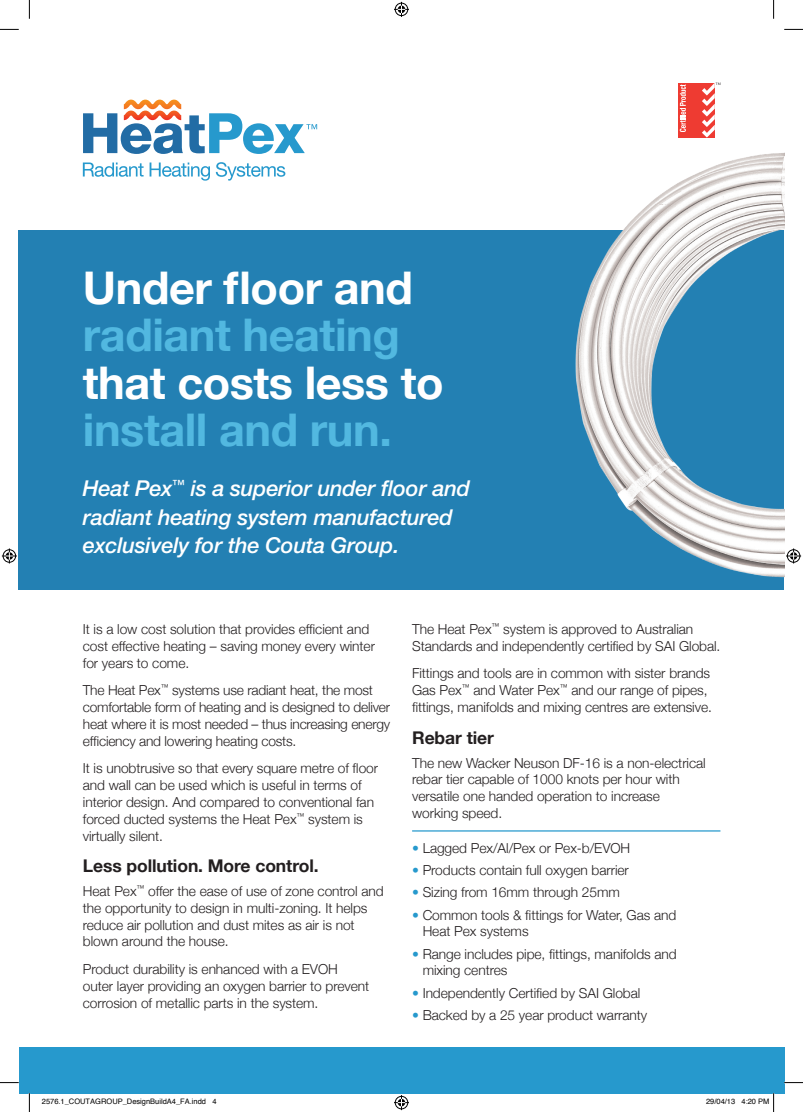
<style>
.page{position:relative;width:803px;height:1112px;background:#fff}
.page>*{position:absolute;margin:0;border:0;box-sizing:border-box;transform-origin:0 0}
.t1{font:700 45px "Helvetica Neue";letter-spacing:-.01em;color:#fff}
.t2{font:700 45px "Helvetica Neue";letter-spacing:-.01em;color:#52b8e0}
.t3{font:italic 500 21.88px/28.8px "Helvetica Neue";letter-spacing:-.01em;color:#fff}
.t4{font:700 17.5px "Helvetica Neue";letter-spacing:-.005em;color:#231f20}
.t5{font:300 13.75px/16.9px "Helvetica Neue";letter-spacing:-.005em;color:#231f20}
.t6{font:7.5px "Helvetica";color:#000}
.s1{color:#2699cd}
</style>
<div class="page">
<div style="left:19px;top:1046px;width:765px;height:46px;background:#2699cd"></div>
<svg style="left:83px;top:100px;width:234px;height:54px"></svg>
<svg style="left:83px;top:162px;width:61px;height:15px"></svg>
<svg style="left:150px;top:162px;width:60px;height:19px"></svg>
<svg style="left:216px;top:162px;width:69px;height:18px"></svg>
<div style="left:19px;top:230px;width:765px;height:359px;background:#2380b3"></div>
<hr style="left:412px;top:830px;width:308px;height:1px;background:#2699cd">
<div style="left:678px;top:83px;width:37px;height:54px;background:#ee3b32"></div>
<svg style="left:680px;top:85px;width:6px;height:44px"></svg>
<svg style="left:702px;top:83px;width:18px;height:46px"></svg>
<img style="left:575px;top:129px;width:209px;height:449px">
<svg style="left:0;top:29px;width:19px;height:1px"></svg>
<svg style="left:784px;top:29px;width:19px;height:1px"></svg>
<svg style="left:0;top:1082px;width:19px;height:1px"></svg>
<svg style="left:784px;top:1081px;width:19px;height:2px"></svg>
<svg style="left:29px;top:0;width:1px;height:19px"></svg>
<svg style="left:29px;top:1092px;width:1px;height:19px"></svg>
<svg style="left:773px;top:0;width:1px;height:19px"></svg>
<svg style="left:394px;top:2px;width:15px;height:15px"></svg>
<svg style="left:394px;top:1095px;width:15px;height:14px"></svg>
<svg style="left:2px;top:548px;width:15px;height:15px"></svg>
<svg style="left:786px;top:548px;width:15px;height:15px"></svg>
<svg style="left:741px;top:1092px;width:33px;height:19px"></svg>
<h1 class="t1" style="left:83px;top:247px;width:332px">Under floor and</h1>
<h1 class="t2" style="left:83px;top:294px;width:318px">radiant heating</h1>
<h1 class="t1" style="left:83px;top:342px;width:362px">that costs less to</h1>
<h1 class="t2" style="left:83px;top:389px;width:311px">install and run.</h1>
<h2 class="t3" style="left:83px;top:473px;width:389px">Heat Pex<sup>™</sup> is a superior under floor and radiant heating system manufactured exclusively for the Couta Group.</h2>
<p class="t5" style="left:83px;top:619px;width:294px">It is a low cost solution that provides efficient and cost effective heating – saving money every winter for years to come.</p>
<p class="t5" style="left:83px;top:680px;width:309px">The Heat Pex<sup>™</sup> systems use radiant heat, the most comfortable form of heating and is designed to deliver heat where it is most needed – thus increasing energy efficiency and lowering heating costs.</p>
<p class="t5" style="left:83px;top:758px;width:297px">It is unobtrusive so that every square metre of floor and wall can be used which is useful in terms of interior design. And compared to conventional fan forced ducted systems the Heat Pex<sup>™</sup> system is virtually silent.</p>
<p class="t4" style="left:83px;top:849px;width:237px">Less pollution. More control.</p>
<p class="t5" style="left:83px;top:881px;width:302px">Heat Pex<sup>™</sup> offer the ease of use of zone control and the opportunity to design in multi-zoning. It helps reduce air pollution and dust mites as air is not blown around the house.</p>
<p class="t5" style="left:83px;top:959px;width:288px">Product durability is enhanced with a EVOH outer layer providing an oxygen barrier to prevent corrosion of metallic parts in the system.</p>
<p class="t5" style="left:412px;top:619px;width:310px">The Heat Pex<sup>™</sup> system is approved to Australian<br>Standards and independently certified by SAI Global.</p>
<p class="t5" style="left:412px;top:663px;width:301px">Fittings and tools are in common with sister brands<br>Gas Pex<sup>™</sup> and Water Pex<sup>™</sup> and our range of pipes, fittings, manifolds and mixing centres are extensive.</p>
<p class="t4" style="left:412px;top:721px;width:83px">Rebar tier</p>
<p class="t5" style="left:412px;top:753px;width:295px">The new Wacker Neuson DF-16 is a non-electrical rebar tier capable of 1000 knots per hour with versatile one handed operation to increase working speed.</p>
<p class="t5" style="left:412px;top:838px;width:220px"><span class="s1">•</span> Lagged Pex/Al/Pex or Pex-b/EVOH</p>
<p class="t5" style="left:412px;top:860px;width:218px"><span class="s1">•</span> Products contain full oxygen barrier</p>
<p class="t5" style="left:412px;top:882px;width:209px"><span class="s1">•</span> Sizing from 16mm through 25mm</p>
<p class="t5" style="left:423px;top:905px;width:255px;text-indent:-11px"><span class="s1">•</span> Common tools &amp; fittings for Water, Gas and<br>Heat Pex systems</p>
<p class="t5" style="left:423px;top:944px;width:256px;text-indent:-11px"><span class="s1">•</span> Range includes pipe, fittings, manifolds and mixing centres</p>
<p class="t5" style="left:412px;top:983px;width:230px"><span class="s1">•</span> Independently Certified by SAI Global</p>
<p class="t5" style="left:412px;top:1005px;width:237px"><span class="s1">•</span> Backed by a 25 year product warranty</p>
<p class="t6" style="left:42px;top:1095px;width:176px">2576.1_COUTAGROUP_DesignBuildA4_FA.indd 4</p>
<p class="t6" style="left:706px;top:1095px;width:65px">29/04/13 4:20 PM</p>
</div>
